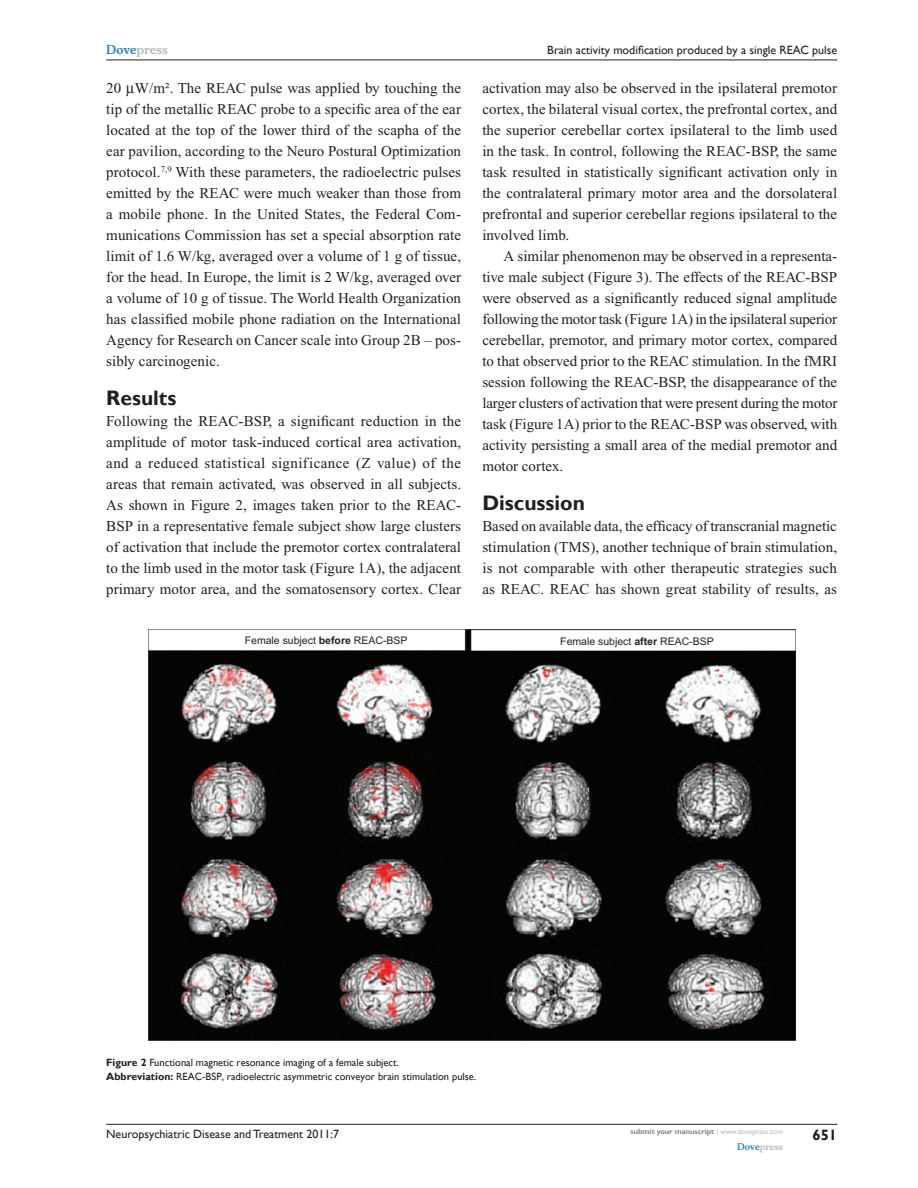
<style>
.page{position:relative;width:918px;height:1188px;background:#fff}
.page>*{position:absolute;margin:0;border:0;box-sizing:border-box;transform-origin:0 0}
.t1{font:700 21px "Gill Sans";color:#231f20}
.t2{font:15px/21px "Times New Roman";letter-spacing:.005em;color:#231f20;text-align:justify}
.t3{font:700 15px "Gill Sans";color:#231f20}
.t4{font:12px "Gill Sans";color:#231f20}
.t5{font:700 12px "Musee";color:#b8b9bc}
.t6{font:10.5px/13.5px "Gill Sans";color:#231f20}
.t7{font:10.5px "Arial";color:#231f20}
.t8{font:700 9px "Musee";color:#b8b9bc}
.t9{font:700 7.5px "Gill Sans";color:#808285}
.s1{color:#3485ae}
.s2{font-weight:700}
.s3{font-weight:400;color:#b8b9bc}
</style>
<div class="page">
<img style="left:148px;top:630px;width:647px;height:411px">
<hr style="left:106px;top:1124px;width:731px;height:1px;background:#231f20">
<hr style="left:106px;top:60px;width:731px;height:1px;background:#231f20">
<p class="t5" style="left:106px;top:43px;width:63px"><span class="s1">Dove</span>press</p>
<p class="t2" style="left:106px;top:77px;width:356px">20 W/m². The REAC pulse was applied by touching the tip of the metallic REAC probe to a specific area of the ear located at the top of the lower third of the scapha of the ear pavilion, according to the Neuro Postural Optimization protocol.<sup>7,9</sup> With these parameters, the radioelectric pulses emitted by the REAC were much weaker than those from a mobile phone. In the United States, the Federal Com&shy;munications Commission has set a special absorption rate limit of 1.6 W/kg, averaged over a volume of 1 g of tissue, for the head. In Europe, the limit is 2 W/kg, averaged over a volume of 10 g of tissue. The World Health Organization has classified mobile phone radiation on the International Agency for Research on Cancer scale into Group 2B – pos&shy;sibly carcinogenic.</p>
<h1 class="t1" style="left:106px;top:385px;width:72px">Results</h1>
<p class="t2" style="left:106px;top:410px;width:356px">Following the REAC-BSP, a significant reduction in the amplitude of motor task-induced cortical area activation, and a reduced statistical significance (Z value) of the areas that remain activated, was observed in all subjects.<br>As shown in Figure 2, images taken prior to the REAC-BSP in a representative female subject show large clusters of activation that include the premotor cortex contralateral to the limb used in the motor task (Figure 1A), the adjacent primary motor area, and the somatosensory cortex. Clear</p>
<p class="t4" style="left:547px;top:43px;width:291px">Brain activity modification produced by a single REAC pulse</p>
<p class="t2" style="left:482px;top:77px;width:356px">activation may also be observed in the ipsilateral premotor cortex, the bilateral visual cortex, the prefrontal cortex, and the superior cerebellar cortex ipsilateral to the limb used in the task. In control, following the REAC-BSP, the same task resulted in statistically significant activation only in the contralateral primary motor area and the dorsolateral prefrontal and superior cerebellar regions ipsilateral to the involved limb.</p>
<p class="t2" style="left:482px;top:245px;width:357px;text-indent:21px">A similar phenomenon may be observed in a representa&shy;tive male subject (Figure 3). The effects of the REAC-BSP were observed as a significantly reduced signal amplitude following the motor task (Figure 1A) in the ipsilateral superior cerebellar, premotor, and primary motor cortex, compared to that observed prior to the REAC stimulation. In the fMRI session following the REAC-BSP, the disappearance of the larger clusters of activation that were present during the motor task (Figure 1A) prior to the REAC-BSP was observed, with activity persisting a small area of the medial premotor and motor cortex.</p>
<h1 class="t1" style="left:482px;top:490px;width:104px">Discussion</h1>
<p class="t2" style="left:482px;top:515px;width:356px">Based on available data, the efficacy of transcranial magnetic stimulation (TMS), another technique of brain stimulation, is not comparable with other therapeutic strategies such as REAC. REAC has shown great stability of results, as</p>
<p class="t7" style="left:245px;top:634px;width:164px">Female subject <span class="s2">before</span> REAC-BSP</p>
<p class="t7" style="left:560px;top:635px;width:155px">Female subject <span class="s2">after</span> REAC-BSP</p>
<p class="t6" style="left:106px;top:1056px;width:371px"><span class="s2">Figure 2</span> Functional magnetic resonance imaging of a female subject.<br><span class="s2">Abbreviation:</span> REAC-BSP, radioelectric asymmetric conveyor brain stimulation pulse.</p>
<p class="t4" style="left:106px;top:1127px;width:235px">Neuropsychiatric Disease and Treatment 2011:7</p>
<p class="t9" style="left:631px;top:1127px;width:154px">submit your manuscript <span class="s3">| www.dovepress.com</span></p>
<p class="t8" style="left:737px;top:1141px;width:48px"><span class="s1">Dove</span>press</p>
<p class="t3" style="left:812px;top:1126px;width:26px">651</p>
</div>
